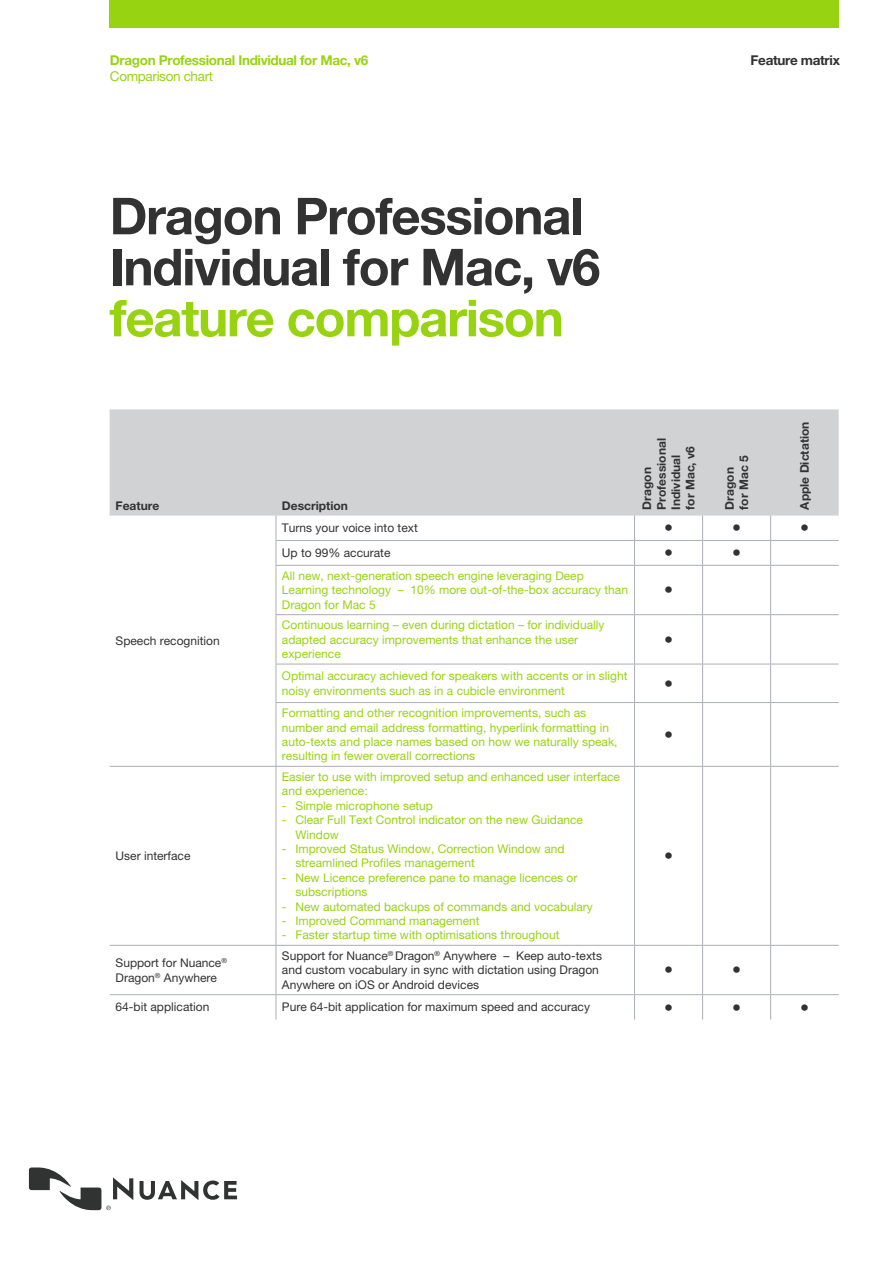
<style>
.page{position:relative;width:893px;height:1263px;background:#fff}
.page>*{position:absolute;margin:0;border:0;box-sizing:border-box;transform-origin:0 0}
.t1{font:700 51px/51px "Helvetica Neue LT Pro";letter-spacing:-.025em;color:#323232}
.t2{font:700 51px "Helvetica Neue LT Pro";letter-spacing:-.025em;color:#98d312}
.t3{font:18px "Helvetica Neue LT Pro";color:#323232}
.t4{font:700 13.5px "Helvetica Neue LT Pro";letter-spacing:-.025em;color:#98d312}
.t5{font:13.5px "Helvetica Neue LT Pro";letter-spacing:-.025em;color:#98d312}
.t6{font:700 13.5px "Helvetica Neue LT Pro";letter-spacing:-.025em;color:#323132}
.t7{font:12px/14.4px "Helvetica Neue LT Pro";color:#98d312}
.t8{font:12px/14.4px "Helvetica Neue LT Pro";color:#323232}
.t9{font:12px/14.4px "Helvetica Neue LT Pro";color:#323132}
.t10{font:700 12px/14.4px "Helvetica Neue LT Pro";color:#323232}
</style>
<div class="page">
<div style="left:110px;top:0;width:729px;height:28px;background:#98d312"></div>
<svg style="left:139px;top:1180px;width:98px;height:20px"></svg>
<svg style="left:29px;top:1167px;width:104px;height:43px"></svg>
<div style="left:110px;top:409px;width:729px;height:107px;background:#d1d2d4"></div>
<hr style="left:276px;top:540px;width:359px;height:1px;background:#aaafb5">
<svg style="left:276px;top:516px;width:1px;height:49px"></svg>
<hr style="left:635px;top:540px;width:68px;height:1px;background:#aaafb5">
<svg style="left:634px;top:516px;width:1px;height:49px"></svg>
<hr style="left:703px;top:540px;width:68px;height:1px;background:#aaafb5">
<svg style="left:702px;top:516px;width:1px;height:49px"></svg>
<hr style="left:771px;top:540px;width:68px;height:1px;background:#aaafb5">
<svg style="left:770px;top:516px;width:1px;height:49px"></svg>
<hr style="left:276px;top:565px;width:359px;height:1px;background:#aaafb5">
<hr style="left:276px;top:566px;width:1px;height:48px;background:#aaafb5">
<hr style="left:635px;top:565px;width:68px;height:1px;background:#aaafb5">
<hr style="left:634px;top:566px;width:1px;height:48px;background:#aaafb5">
<hr style="left:703px;top:565px;width:68px;height:1px;background:#aaafb5">
<hr style="left:702px;top:566px;width:1px;height:48px;background:#aaafb5">
<hr style="left:771px;top:565px;width:68px;height:1px;background:#aaafb5">
<hr style="left:770px;top:566px;width:1px;height:48px;background:#aaafb5">
<hr style="left:276px;top:614px;width:359px;height:1px;background:#aaafb5">
<hr style="left:276px;top:615px;width:1px;height:49px;background:#aaafb5">
<hr style="left:635px;top:614px;width:68px;height:1px;background:#aaafb5">
<hr style="left:634px;top:615px;width:1px;height:49px;background:#aaafb5">
<hr style="left:703px;top:614px;width:68px;height:1px;background:#aaafb5">
<hr style="left:702px;top:615px;width:1px;height:49px;background:#aaafb5">
<hr style="left:771px;top:614px;width:68px;height:1px;background:#aaafb5">
<hr style="left:770px;top:615px;width:1px;height:49px;background:#aaafb5">
<hr style="left:276px;top:664px;width:359px;height:1px;background:#aaafb5">
<hr style="left:276px;top:664px;width:1px;height:38px;background:#aaafb5">
<hr style="left:635px;top:664px;width:68px;height:1px;background:#aaafb5">
<hr style="left:634px;top:664px;width:1px;height:38px;background:#aaafb5">
<hr style="left:703px;top:664px;width:68px;height:1px;background:#aaafb5">
<hr style="left:702px;top:664px;width:1px;height:38px;background:#aaafb5">
<hr style="left:771px;top:664px;width:68px;height:1px;background:#aaafb5">
<hr style="left:770px;top:664px;width:1px;height:38px;background:#aaafb5">
<hr style="left:276px;top:702px;width:359px;height:1px;background:#aaafb5">
<hr style="left:276px;top:703px;width:1px;height:63px;background:#aaafb5">
<hr style="left:635px;top:702px;width:68px;height:1px;background:#aaafb5">
<hr style="left:634px;top:703px;width:1px;height:63px;background:#aaafb5">
<hr style="left:703px;top:702px;width:68px;height:1px;background:#aaafb5">
<hr style="left:702px;top:703px;width:1px;height:63px;background:#aaafb5">
<hr style="left:771px;top:702px;width:68px;height:1px;background:#aaafb5">
<hr style="left:770px;top:703px;width:1px;height:63px;background:#aaafb5">
<hr style="left:110px;top:766px;width:166px;height:1px;background:#aaafb5">
<hr style="left:276px;top:766px;width:359px;height:1px;background:#aaafb5">
<hr style="left:276px;top:767px;width:1px;height:178px;background:#aaafb5">
<hr style="left:635px;top:766px;width:68px;height:1px;background:#aaafb5">
<hr style="left:634px;top:767px;width:1px;height:178px;background:#aaafb5">
<hr style="left:703px;top:766px;width:68px;height:1px;background:#aaafb5">
<hr style="left:702px;top:767px;width:1px;height:178px;background:#aaafb5">
<hr style="left:771px;top:766px;width:68px;height:1px;background:#aaafb5">
<hr style="left:770px;top:767px;width:1px;height:178px;background:#aaafb5">
<hr style="left:110px;top:945px;width:166px;height:1px;background:#aaafb5">
<hr style="left:276px;top:945px;width:359px;height:1px;background:#aaafb5">
<hr style="left:276px;top:946px;width:1px;height:48px;background:#aaafb5">
<hr style="left:635px;top:945px;width:68px;height:1px;background:#aaafb5">
<hr style="left:634px;top:946px;width:1px;height:48px;background:#aaafb5">
<hr style="left:703px;top:945px;width:68px;height:1px;background:#aaafb5">
<hr style="left:702px;top:946px;width:1px;height:48px;background:#aaafb5">
<hr style="left:771px;top:945px;width:68px;height:1px;background:#aaafb5">
<hr style="left:770px;top:946px;width:1px;height:48px;background:#aaafb5">
<hr style="left:110px;top:994px;width:166px;height:1px;background:#aaafb5">
<hr style="left:276px;top:994px;width:359px;height:1px;background:#aaafb5">
<svg style="left:276px;top:995px;width:1px;height:24px"></svg>
<hr style="left:635px;top:994px;width:68px;height:1px;background:#aaafb5">
<svg style="left:634px;top:995px;width:1px;height:24px"></svg>
<hr style="left:703px;top:994px;width:68px;height:1px;background:#aaafb5">
<svg style="left:702px;top:995px;width:1px;height:24px"></svg>
<hr style="left:771px;top:994px;width:68px;height:1px;background:#aaafb5">
<svg style="left:770px;top:995px;width:1px;height:24px"></svg>
<p class="t4" style="left:110px;top:52px;width:260px">Dragon Professional Individual for Mac, v6</p>
<p class="t6" style="left:751px;top:52px;width:91px">Feature matrix</p>
<p class="t5" style="left:110px;top:68px;width:105px">Comparison chart</p>
<h1 class="t1" style="left:110px;top:189px;width:492px">Dragon Professional<br>Individual for Mac, v6</h1>
<h1 class="t2" style="left:110px;top:287px;width:456px">feature comparison</h1>
<p class="t10" style="left:116px;top:498px;width:45px">Feature</p>
<p class="t10" style="left:282px;top:498px;width:67px">Description</p>
<p class="t10" style="left:639px;top:510px;width:73px;rotate:-90deg">Dragon<br>Professional<br>Individual for Mac, v6</p>
<p class="t10" style="left:722px;top:510px;width:55px;rotate:-90deg">Dragon for Mac 5</p>
<p class="t10" style="left:797px;top:510px;width:89px;rotate:-90deg">Apple Dictation</p>
<p class="t8" style="left:116px;top:634px;width:106px">Speech recognition</p>
<p class="t8" style="left:116px;top:848px;width:76px">User interface</p>
<p class="t8" style="left:282px;top:521px;width:137px">Turns your voice into text</p>
<h2 class="t3" style="left:664px;top:517px;width:10px">•</h2>
<h2 class="t3" style="left:732px;top:517px;width:10px">•</h2>
<h2 class="t3" style="left:800px;top:517px;width:10px">•</h2>
<p class="t8" style="left:282px;top:545px;width:110px">Up to 99% accurate</p>
<h2 class="t3" style="left:664px;top:542px;width:10px">•</h2>
<h2 class="t3" style="left:732px;top:542px;width:10px">•</h2>
<p class="t7" style="left:282px;top:568px;width:348px">All new, next-generation speech engine leveraging Deep<br>Learning technology – 10% more out-of-the-box accuracy than<br>Dragon for Mac 5</p>
<h2 class="t3" style="left:664px;top:579px;width:10px">•</h2>
<p class="t7" style="left:282px;top:618px;width:324px">Continuous learning – even during dictation – for individually adapted accuracy improvements that enhance the user experience</p>
<h2 class="t3" style="left:664px;top:629px;width:10px">•</h2>
<p class="t7" style="left:282px;top:669px;width:347px">Optimal accuracy achieved for speakers with accents or in slight noisy environments such as in a cubicle environment</p>
<h2 class="t3" style="left:664px;top:673px;width:10px">•</h2>
<p class="t7" style="left:282px;top:705px;width:337px">Formatting and other recognition improvements, such as number and email address formatting, hyperlink formatting in auto-texts and place names based on how we naturally speak, resulting in fewer overall corrections</p>
<h2 class="t3" style="left:664px;top:724px;width:10px">•</h2>
<p class="t7" style="left:282px;top:769px;width:340px">Easier to use with improved setup and enhanced user interface and experience:</p>
<p class="t7" style="left:282px;top:798px;width:153px">- Simple microphone setup</p>
<p class="t7" style="left:295px;top:812px;width:289px;text-indent:-14px">- Clear Full Text Control indicator on the new Guidance<br>Window</p>
<p class="t7" style="left:295px;top:841px;width:271px;text-indent:-14px">- Improved Status Window, Correction Window and streamlined Profiles management</p>
<p class="t7" style="left:295px;top:870px;width:284px;text-indent:-14px">- New Licence preference pane to manage licences or subscriptions</p>
<p class="t7" style="left:282px;top:899px;width:312px">- New automated backups of commands and vocabulary</p>
<p class="t7" style="left:282px;top:913px;width:199px">- Improved Command management</p>
<p class="t7" style="left:282px;top:928px;width:279px">- Faster startup time with optimisations throughout</p>
<h2 class="t3" style="left:664px;top:845px;width:10px">•</h2>
<p class="t8" style="left:116px;top:955px;width:113px">Support for Nuance<sup>®<br></sup>Dragon<sup>®</sup> Anywhere</p>
<p class="t9" style="left:282px;top:948px;width:322px">Support for Nuance<sup>®</sup> Dragon<sup>®</sup> Anywhere – Keep auto-texts and custom vocabulary in sync with dictation using Dragon<br>Anywhere on iOS or Android devices</p>
<h2 class="t3" style="left:664px;top:959px;width:10px">•</h2>
<h2 class="t3" style="left:732px;top:959px;width:10px">•</h2>
<p class="t8" style="left:116px;top:1000px;width:95px">64-bit application</p>
<p class="t8" style="left:282px;top:1000px;width:310px">Pure 64-bit application for maximum speed and accuracy</p>
<h2 class="t3" style="left:664px;top:996px;width:10px">•</h2>
<h2 class="t3" style="left:732px;top:996px;width:10px">•</h2>
<h2 class="t3" style="left:800px;top:996px;width:10px">•</h2>
</div>
